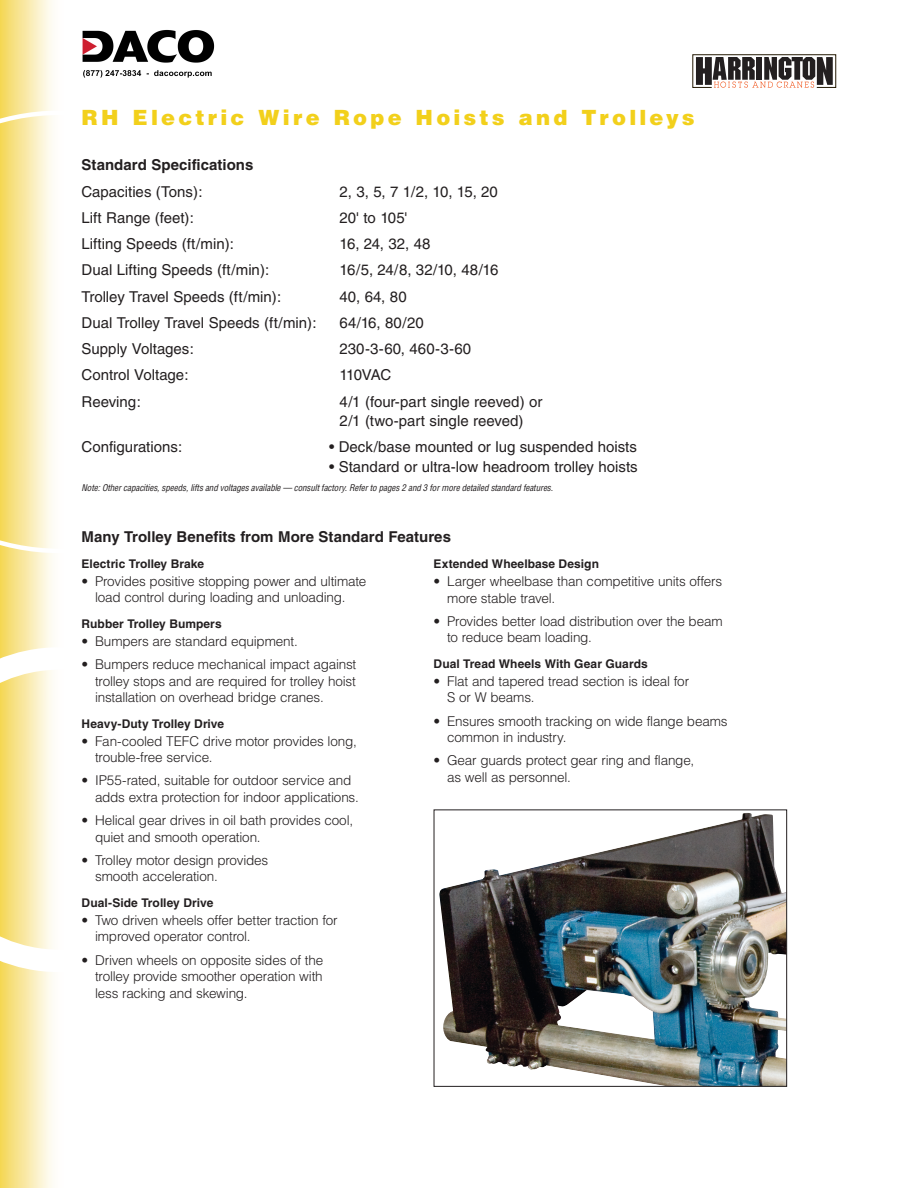
<style>
.page{position:relative;width:918px;height:1188px;background:#fff}
.page>*{position:absolute;margin:0;border:0;box-sizing:border-box;transform-origin:0 0}
.H1_key_color{font:900 21px "Helvetica";letter-spacing:.15em;color:#f2d01b}
.Body_copy_2{font:15px/19.5px "Helvetica";color:#231f20}
.Standards_sh1{font:700 15px "Helvetica";color:#231f20}
.Body_copy_2-2{font:15px "Helvetica";letter-spacing:-.04em;color:#231f20}
.t1{font:300 13.5px/16.5px "Helvetica";letter-spacing:-.015em;color:#231f20}
.Standards_H2__smal{font:700 12px "Helvetica";letter-spacing:.005em;color:#231f20}
.Table_Footnote{font:italic condensed 9px "Helvetica";letter-spacing:-.01em;color:#231f20}
</style>
<div class="page">
<svg style="left:692px;top:54px;width:144px;height:34px"></svg>
<img style="left:0;top:0;width:53px;height:1188px">
<svg style="left:0;top:111px;width:53px;height:442px;background:#f9eaaa"></svg>
<svg style="left:0;top:647px;width:53px;height:325px"></svg>
<img style="left:439px;top:813px;width:346px;height:272px">
<div style="left:434px;top:810px;width:353px;height:277px;border:1px solid #231f20"></div>
<img style="left:82px;top:29px;width:133px;height:49px">
<p class="H1_key_color" style="left:82px;top:104px;width:615px">RH Electric Wire Rope Hoists and Trolleys</p>
<p class="Standards_sh1" style="left:82px;top:156px;width:173px">Standard Specifications</p>
<p class="Body_copy_2" style="left:82px;top:182px;width:122px">Capacities (Tons):</p>
<p class="Body_copy_2" style="left:340px;top:182px;width:160px">2, 3, 5, 7 1/2, 10, 15, 20</p>
<p class="Body_copy_2" style="left:82px;top:208px;width:114px">Lift Range (feet):</p>
<p class="Body_copy_2" style="left:340px;top:208px;width:69px">20' to 105'</p>
<p class="Body_copy_2" style="left:82px;top:234px;width:154px">Lifting Speeds (ft/min):</p>
<p class="Body_copy_2" style="left:340px;top:234px;width:93px">16, 24, 32, 48</p>
<p class="Body_copy_2" style="left:82px;top:260px;width:189px">Dual Lifting Speeds (ft/min):</p>
<p class="Body_copy_2-2" style="left:340px;top:261px;width:160px">16/5, 24/8, 32/10, 48/16</p>
<p class="Body_copy_2" style="left:82px;top:287px;width:201px">Trolley Travel Speeds (ft/min):</p>
<p class="Body_copy_2" style="left:340px;top:287px;width:69px">40, 64, 80</p>
<p class="Body_copy_2" style="left:82px;top:313px;width:236px">Dual Trolley Travel Speeds (ft/min):</p>
<p class="Body_copy_2" style="left:340px;top:313px;width:86px">64/16, 80/20</p>
<p class="Body_copy_2" style="left:82px;top:339px;width:114px">Supply Voltages:</p>
<p class="Body_copy_2" style="left:340px;top:339px;width:133px">230-3-60, 460-3-60</p>
<p class="Body_copy_2" style="left:82px;top:365px;width:109px">Control Voltage:</p>
<p class="Body_copy_2" style="left:340px;top:365px;width:53px">110VAC</p>
<p class="Body_copy_2" style="left:82px;top:392px;width:61px">Reeving:</p>
<p class="Body_copy_2" style="left:340px;top:392px;width:204px">4/1 (four-part single reeved) or<br>2/1 (two-part single reeved)</p>
<p class="Body_copy_2" style="left:82px;top:437px;width:102px">Configurations:</p>
<p class="Body_copy_2" style="left:329px;top:437px;width:309px">• Deck/base mounted or lug suspended hoists</p>
<p class="Body_copy_2" style="left:329px;top:457px;width:310px">• Standard or ultra-low headroom trolley hoists</p>
<p class="Table_Footnote" style="left:82px;top:482px;width:473px">Note: Other capacities, speeds, lifts and voltages available — consult factory. Refer to pages 2 and 3 for more detailed standard features.</p>
<p class="Standards_sh1" style="left:82px;top:528px;width:371px">Many Trolley Benefits from More Standard Features</p>
<p class="Standards_H2__smal" style="left:82px;top:556px;width:124px">Electric Trolley Brake</p>
<p class="t1" style="left:82px;top:572px;width:286px;text-align:center">• Provides positive stopping power and ultimate load control during loading and unloading.</p>
<p class="Standards_H2__smal" style="left:82px;top:616px;width:142px">Rubber Trolley Bumpers</p>
<p class="t1" style="left:82px;top:632px;width:218px">• Bumpers are standard equipment.</p>
<p class="t1" style="left:95px;top:656px;width:263px;text-align:justify;text-indent:-14px">• Bumpers reduce mechanical impact against trolley stops and are required for trolley hoist installation on overhead bridge cranes.</p>
<p class="Standards_H2__smal" style="left:82px;top:716px;width:144px">Heavy-Duty Trolley Drive</p>
<p class="t1" style="left:95px;top:732px;width:263px;text-indent:-14px">• Fan-cooled TEFC drive motor provides long, trouble-free service.</p>
<p class="t1" style="left:95px;top:772px;width:265px;text-indent:-14px">• IP55-rated, suitable for outdoor service and adds extra protection for indoor applications.</p>
<p class="t1" style="left:95px;top:812px;width:260px;text-indent:-14px">• Helical gear drives in oil bath provides cool, quiet and smooth operation.</p>
<p class="t1" style="left:95px;top:851px;width:175px;text-indent:-14px">• Trolley motor design provides smooth acceleration.</p>
<p class="Standards_H2__smal" style="left:82px;top:895px;width:133px">Dual-Side Trolley Drive</p>
<p class="t1" style="left:95px;top:911px;width:244px;text-indent:-14px">• Two driven wheels offer better traction for improved operator control.</p>
<p class="t1" style="left:95px;top:951px;width:230px;text-align:justify;text-indent:-14px">• Driven wheels on opposite sides of the trolley provide smoother operation with less racking and skewing.</p>
<p class="Standards_H2__smal" style="left:434px;top:557px;width:167px">Extended Wheelbase Design</p>
<p class="t1" style="left:447px;top:573px;width:277px;text-indent:-14px">• Larger wheelbase than competitive units offers more stable travel.</p>
<p class="t1" style="left:447px;top:612px;width:277px;text-indent:-14px">• Provides better load distribution over the beam to reduce beam loading.</p>
<p class="Standards_H2__smal" style="left:434px;top:656px;width:216px">Dual Tread Wheels With Gear Guards</p>
<p class="t1" style="left:447px;top:672px;width:244px;text-indent:-14px">• Flat and tapered tread section is ideal for<br>S or W beams.</p>
<p class="t1" style="left:447px;top:712px;width:282px;text-indent:-14px">• Ensures smooth tracking on wide flange beams common in industry.</p>
<p class="t1" style="left:447px;top:752px;width:249px;text-indent:-14px">• Gear guards protect gear ring and flange, as well as personnel.</p>
</div>
